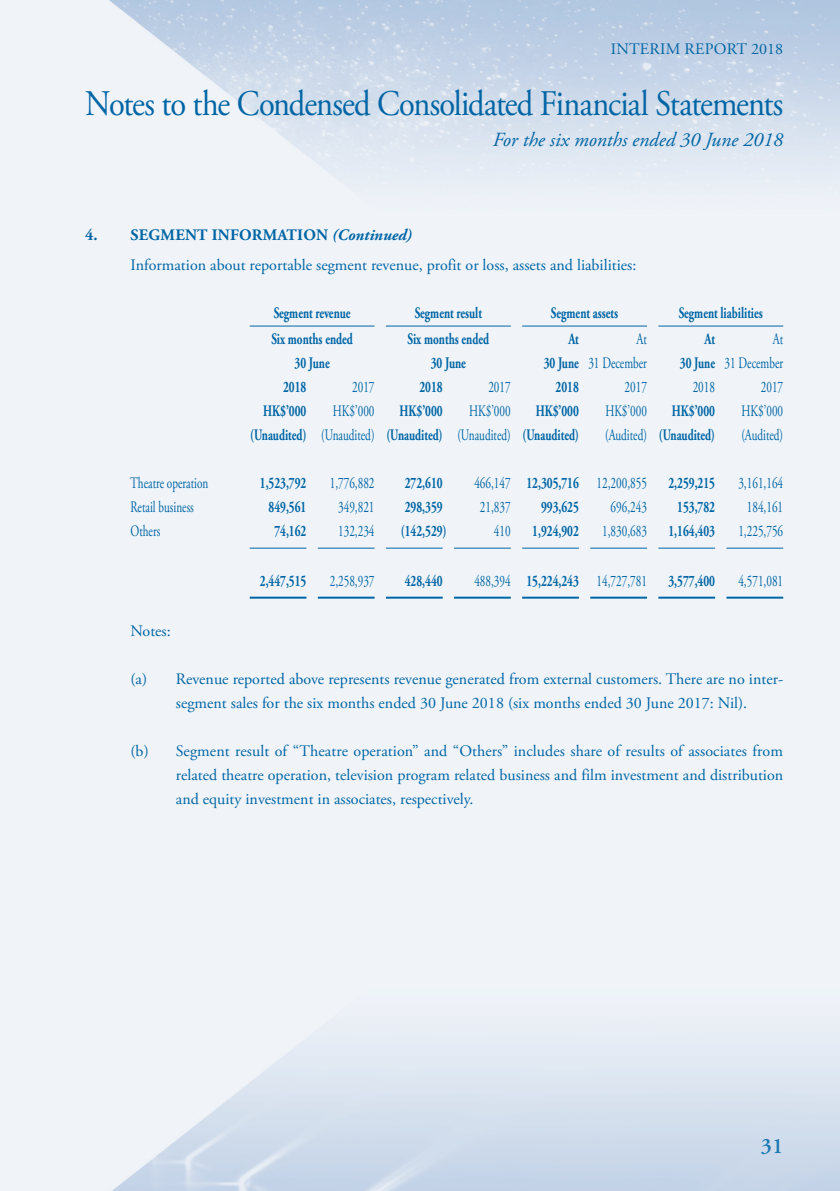
<style>
.page{position:relative;width:840px;height:1191px;background:#fff}
.page>*{position:absolute;margin:0;border:0;box-sizing:border-box;transform-origin:0 0}
.t1{font:36px "Adobe Garamond Pro";letter-spacing:-.035em;color:#0065a4;scale:.9 1}
.t2{font:600 22px "Adobe Garamond Pro";color:#1b78b2}
.t3{font:italic 20px "Adobe Garamond Pro";color:#0065a4}
.Notes{font:16px/24px "Adobe Garamond Pro";color:#0065a4;text-align:center}
.Note_Table_2_Colume{font:700 16px "Adobe Garamond Pro";color:#0065a4;scale:.7 1}
.Note_Table_2_Colume-2{font:16px "Adobe Garamond Pro";color:#0065a4;scale:.7 1}
.Notes_Subhead_1{font:700 16px "Adobe Garamond Pro";letter-spacing:.015em;color:#0065a4}
.s1{font-style:italic}
.s2{font-weight:700}
.s3{font-weight:400}
</style>
<div class="page">
<img style="left:0;top:0;width:839px;height:1191px">
<hr style="left:249px;top:325px;width:125px;height:1px;background:#0065a4">
<hr style="left:386px;top:325px;width:124px;height:1px;background:#0065a4">
<hr style="left:522px;top:325px;width:124px;height:1px;background:#0065a4">
<hr style="left:658px;top:325px;width:124px;height:1px;background:#0065a4">
<hr style="left:249px;top:547px;width:57px;height:1px;background:#0065a4">
<hr style="left:317px;top:547px;width:57px;height:1px;background:#0065a4">
<hr style="left:386px;top:547px;width:56px;height:1px;background:#0065a4">
<hr style="left:454px;top:547px;width:56px;height:1px;background:#0065a4">
<hr style="left:522px;top:547px;width:56px;height:1px;background:#0065a4">
<hr style="left:590px;top:547px;width:56px;height:1px;background:#0065a4">
<hr style="left:658px;top:547px;width:56px;height:1px;background:#0065a4">
<hr style="left:726px;top:547px;width:56px;height:1px;background:#0065a4">
<hr style="left:249px;top:596px;width:57px;height:2px;background:#0065a4">
<hr style="left:317px;top:596px;width:57px;height:2px;background:#0065a4">
<hr style="left:386px;top:596px;width:56px;height:2px;background:#0065a4">
<hr style="left:454px;top:596px;width:56px;height:2px;background:#0065a4">
<hr style="left:522px;top:596px;width:56px;height:2px;background:#0065a4">
<hr style="left:590px;top:596px;width:56px;height:2px;background:#0065a4">
<hr style="left:658px;top:596px;width:56px;height:2px;background:#0065a4">
<hr style="left:726px;top:596px;width:56px;height:2px;background:#0065a4">
<p class="Notes" style="left:610px;top:38px;width:174px">INTERIM REPORT 2018</p>
<h1 class="t1" style="left:85px;top:82px;width:776px">Notes to the Condensed Consolidated Financial Statements</h1>
<p class="t3" style="left:492px;top:127px;width:292px">For the six months ended 30 June 2018</p>
<p class="Notes_Subhead_1" style="left:85px;top:226px;width:328px">4. SEGMENT INFORMATION <span class="s1">(Continued)</span></p>
<p class="Notes" style="left:130px;top:253px;width:507px">Information about reportable segment revenue, profit or loss, assets and liabilities:</p>
<p class="Note_Table_2_Colume" style="left:273px;top:303px;width:111px">Segment revenue</p>
<p class="Note_Table_2_Colume" style="left:414px;top:303px;width:98px">Segment result</p>
<p class="Note_Table_2_Colume" style="left:550px;top:303px;width:97px">Segment assets</p>
<p class="Note_Table_2_Colume" style="left:678px;top:303px;width:122px">Segment liabilities</p>
<p class="Note_Table_2_Colume" style="left:271px;top:329px;width:118px">Six months ended</p>
<p class="Note_Table_2_Colume" style="left:407px;top:329px;width:118px">Six months ended</p>
<p class="Note_Table_2_Colume" style="left:568px;top:329px;width:17px">At</p>
<p class="Note_Table_2_Colume-2" style="left:636px;top:329px;width:16px">At</p>
<p class="Note_Table_2_Colume" style="left:704px;top:329px;width:17px">At</p>
<p class="Note_Table_2_Colume-2" style="left:772px;top:329px;width:16px">At</p>
<p class="Note_Table_2_Colume" style="left:294px;top:353px;width:52px">30 June</p>
<p class="Note_Table_2_Colume" style="left:430px;top:353px;width:52px">30 June</p>
<p class="Note_Table_2_Colume-2" style="left:543px;top:353px;width:149px"><span class="s2">30 June</span> 31 December</p>
<p class="Note_Table_2_Colume-2" style="left:679px;top:353px;width:149px"><span class="s2">30 June</span> 31 December</p>
<p class="Note_Table_2_Colume" style="left:283px;top:377px;width:35px">2018</p>
<p class="Note_Table_2_Colume-2" style="left:352px;top:377px;width:33px">2017</p>
<p class="Note_Table_2_Colume" style="left:419px;top:377px;width:35px">2018</p>
<p class="Note_Table_2_Colume-2" style="left:488px;top:377px;width:33px">2017</p>
<p class="Note_Table_2_Colume" style="left:555px;top:377px;width:35px">2018</p>
<p class="Note_Table_2_Colume-2" style="left:624px;top:377px;width:34px">2017</p>
<p class="Note_Table_2_Colume-2" style="left:692px;top:377px;width:34px">2018</p>
<p class="Note_Table_2_Colume-2" style="left:760px;top:377px;width:34px">2017</p>
<p class="Note_Table_2_Colume" style="left:263px;top:401px;width:63px">HK$’000</p>
<p class="Note_Table_2_Colume-2" style="left:333px;top:401px;width:61px">HK$’000</p>
<p class="Note_Table_2_Colume" style="left:399px;top:401px;width:63px">HK$’000</p>
<p class="Note_Table_2_Colume-2" style="left:469px;top:401px;width:61px">HK$’000</p>
<p class="Note_Table_2_Colume" style="left:535px;top:401px;width:63px">HK$’000</p>
<p class="Note_Table_2_Colume-2" style="left:605px;top:401px;width:61px">HK$’000</p>
<p class="Note_Table_2_Colume" style="left:671px;top:401px;width:63px">HK$’000</p>
<p class="Note_Table_2_Colume-2" style="left:741px;top:401px;width:61px">HK$’000</p>
<p class="Note_Table_2_Colume" style="left:250px;top:425px;width:471px">(Unaudited) <span class="s3">(Unaudited)</span> (Unaudited) <span class="s3">(Unaudited)</span> (Unaudited)</p>
<p class="Note_Table_2_Colume" style="left:604px;top:425px;width:158px"><span class="s3">(Audited)</span> (Unaudited)</p>
<p class="Note_Table_2_Colume-2" style="left:741px;top:425px;width:61px">(Audited)</p>
<p class="Note_Table_2_Colume-2" style="left:130px;top:473px;width:113px">Theatre operation</p>
<p class="Note_Table_2_Colume" style="left:260px;top:473px;width:68px">1,523,792</p>
<p class="Note_Table_2_Colume-2" style="left:329px;top:473px;width:65px">1,776,882</p>
<p class="Note_Table_2_Colume" style="left:404px;top:473px;width:56px">272,610</p>
<p class="Note_Table_2_Colume-2" style="left:474px;top:473px;width:248px">466,147 <span class="s2">12,305,716</span> 12,200,855</p>
<p class="Note_Table_2_Colume" style="left:668px;top:473px;width:68px">2,259,215</p>
<p class="Note_Table_2_Colume-2" style="left:738px;top:473px;width:65px">3,161,164</p>
<p class="Note_Table_2_Colume-2" style="left:130px;top:497px;width:92px">Retail business</p>
<p class="Note_Table_2_Colume" style="left:268px;top:497px;width:56px">849,561</p>
<p class="Note_Table_2_Colume-2" style="left:338px;top:497px;width:53px">349,821</p>
<p class="Note_Table_2_Colume" style="left:404px;top:497px;width:56px">298,359</p>
<p class="Note_Table_2_Colume-2" style="left:479px;top:497px;width:45px">21,837</p>
<p class="Note_Table_2_Colume" style="left:540px;top:497px;width:56px">993,625</p>
<p class="Note_Table_2_Colume-2" style="left:610px;top:497px;width:54px">696,243</p>
<p class="Note_Table_2_Colume" style="left:676px;top:497px;width:56px">153,782</p>
<p class="Note_Table_2_Colume-2" style="left:746px;top:497px;width:54px">184,161</p>
<p class="Note_Table_2_Colume-2" style="left:130px;top:521px;width:44px">Others</p>
<p class="Note_Table_2_Colume" style="left:274px;top:521px;width:47px">74,162</p>
<p class="Note_Table_2_Colume-2" style="left:338px;top:521px;width:53px">132,234</p>
<p class="Note_Table_2_Colume" style="left:401px;top:521px;width:66px">(142,529)</p>
<p class="Note_Table_2_Colume-2" style="left:493px;top:521px;width:25px">410</p>
<p class="Note_Table_2_Colume" style="left:532px;top:521px;width:68px">1,924,902</p>
<p class="Note_Table_2_Colume-2" style="left:601px;top:521px;width:65px">1,830,683</p>
<p class="Note_Table_2_Colume" style="left:668px;top:521px;width:68px">1,164,403</p>
<p class="Note_Table_2_Colume-2" style="left:738px;top:521px;width:65px">1,225,756</p>
<p class="Note_Table_2_Colume" style="left:260px;top:571px;width:68px">2,447,515</p>
<p class="Note_Table_2_Colume-2" style="left:329px;top:571px;width:65px">2,258,937</p>
<p class="Note_Table_2_Colume" style="left:404px;top:571px;width:56px">428,440</p>
<p class="Note_Table_2_Colume-2" style="left:474px;top:571px;width:248px">488,394 <span class="s2">15,224,243</span> 14,727,781</p>
<p class="Note_Table_2_Colume" style="left:668px;top:571px;width:68px">3,577,400</p>
<p class="Note_Table_2_Colume-2" style="left:738px;top:571px;width:65px">4,571,081</p>
<p class="Notes" style="left:130px;top:619px;width:42px">Notes:</p>
<p class="Notes" style="left:130px;top:667px;width:653px">(a) Revenue reported above represents revenue generated from external customers. There are no inter&shy;segment sales for the six months ended 30 June 2018 (six months ended 30 June 2017: Nil).</p>
<p class="Notes" style="left:176px;top:739px;width:608px;text-align:justify;text-indent:-45px">(b) Segment result of “Theatre operation” and “Others” includes share of results of associates from related theatre operation, television program related business and film investment and distribution and equity investment in associates, respectively.</p>
<h2 class="t2" style="left:760px;top:1133px;width:24px">31</h2>
</div>
